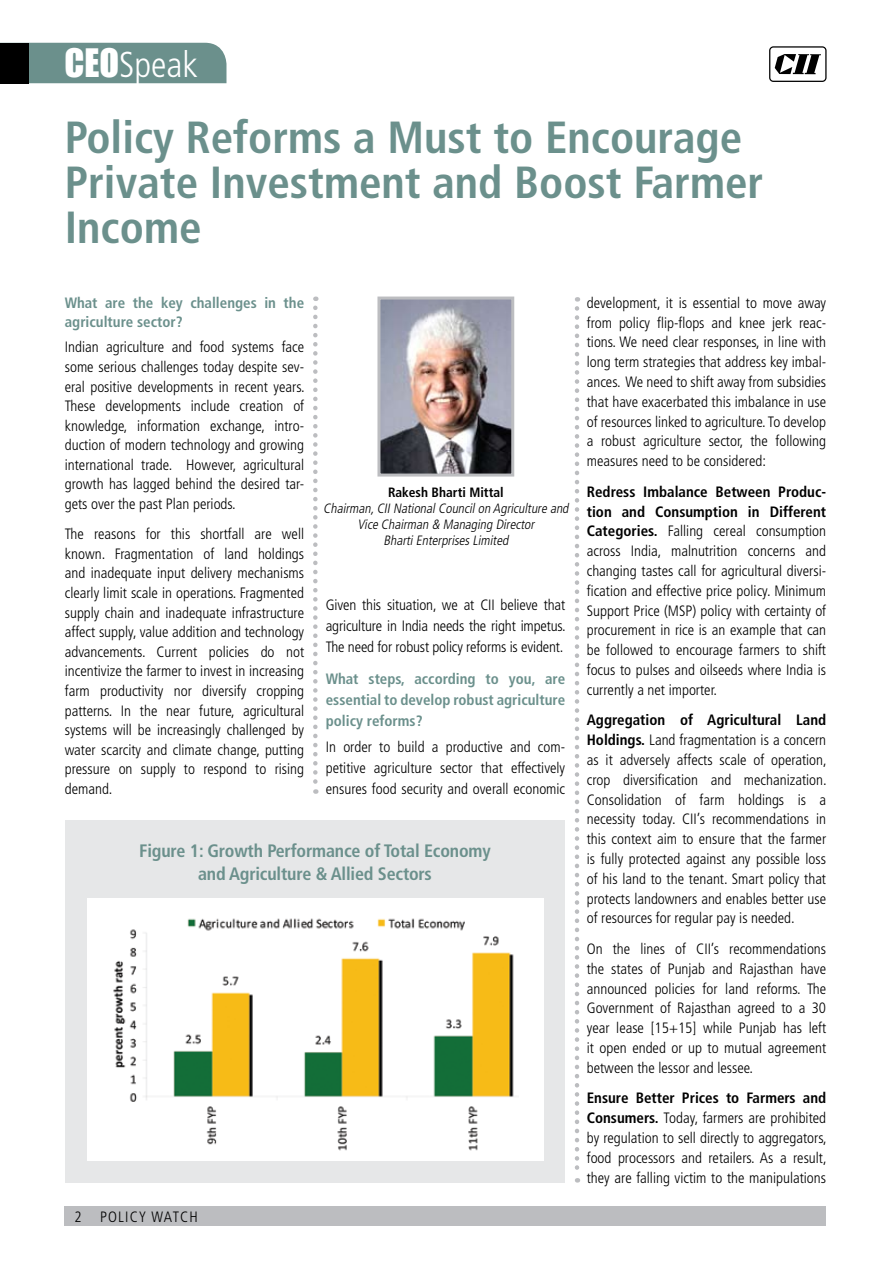
<style>
.page{position:relative;width:891px;height:1269px;background:#fff}
.page>*{position:absolute;margin:0;border:0;box-sizing:border-box;transform-origin:0 0}
.t1{font:700 condensed 45px/45px "Frutiger";color:#6b908c}
.t2{font:300 condensed 36px "Frutiger";color:#fff}
.t3{font:700 condensed 18px/22.5px "Frutiger";letter-spacing:-.01em;color:#6b908c;text-align:center}
.t4{font:300 condensed 15px/19.8px "Frutiger";color:#000;text-align:justify}
.t5{font:700 condensed 15px/21px "Frutiger";color:#6b908c}
.t6{font:300 condensed 15px "Frutiger";letter-spacing:.075em;color:#000}
.t7{font:italic 300 condensed 13.5px/16.2px "Frutiger";color:#000;text-align:center}
.t8{font:700 condensed 13.5px "Frutiger";color:#000}
.s1{font-family:"Impact";font-weight:400;font-stretch:normal}
.s2{font-weight:700}
</style>
<div class="page">
<div style="left:64px;top:1207px;width:762px;height:19px;background:#bcbdc0"></div>
<svg style="left:769px;top:46px;width:58px;height:36px"></svg>
<div style="left:65px;top:820px;width:500px;height:363px;background:#e6e7e8"></div>
<div style="left:28px;top:43px;width:198px;height:40px;background:#6b908c"></div>
<div style="left:0;top:43px;width:28px;height:40px;background:#000"></div>
<img style="left:381px;top:301px;width:129px;height:172px">
<div style="left:377px;top:297px;width:137px;height:180px;border:3px solid #bcbdc0"></div>
<svg style="left:575px;top:308px;width:4px;height:875px"></svg>
<svg style="left:313px;top:308px;width:5px;height:486px"></svg>
<div style="left:87px;top:898px;width:457px;height:263px;background:#fff"></div>
<img style="left:113px;top:918px;width:401px;height:233px">
<h2 class="t2" style="left:65px;top:44px;width:135px"><span class="s1">CEO</span>Speak</h2>
<h1 class="t1" style="left:65px;top:115px;width:700px">Policy Reforms a Must to Encourage<br>Private Investment and Boost Farmer<br>Income</h1>
<p class="t5" style="left:65px;top:293px;width:241px;line-height:19.5px">What are the key challenges in the agriculture sector?</p>
<p class="t4" style="left:65px;top:338px;width:241px">I ndian agriculture and food systems face some serious challenges today despite sev&shy;eral positive developments in recent years.<br>These developments include creation of knowledge, information exchange, intro&shy;duction of modern technology and growing international trade. H owever, agricultural growth has lagged behind the desired tar&shy;gets over the past Plan periods.</p>
<p class="t4" style="left:65px;top:525px;width:241px">The reasons for this shortfall are well known. Fragmentation of land holdings and inadequate input delivery mechanisms clearly limit scale in operations. Fragmented supply chain and inadequate infrastructure affect supply, value addition and technology advancements. Current policies do not incentivize the farmer to invest in increasing farm productivity nor diversify cropping patterns. I n the near future, agricultural systems will be increasingly challenged by water scarcity and climate change, putting pressure on supply to respond to rising demand.</p>
<p class="t8" style="left:388px;top:484px;width:117px">Rakesh Bharti Mittal</p>
<p class="t7" style="left:323px;top:500px;width:250px">Chairman,CII NationalCouncilon Agriculture and<br>Vice Chairman &amp; Managing Director<br>BhartiEnterprisesLimited</p>
<p class="t4" style="left:326px;top:595px;width:241px;line-height:21px">Given this situation, we at CII believe that agriculture in I ndia needs the right impetus.<br>The need for robust policy reforms is evident.</p>
<p class="t5" style="left:326px;top:668px;width:241px;text-align:justify">What steps, according to you, are essential to develop robust agriculture policy reforms?</p>
<p class="t4" style="left:326px;top:736px;width:241px;line-height:21px">I n order to build a productive and com&shy;petitive agriculture sector that effectively ensures food security and overall economic</p>
<p class="t3" style="left:139px;top:840px;width:353px">Figure 1: Growth Performance of Total Economy and Agriculture &amp; Allied Sectors</p>
<p class="t6" style="left:75px;top:1208px;width:125px">2 policy watch</p>
<p class="t4" style="left:587px;top:293px;width:241px">development, it is essential to move away from policy flip-flops and knee jerk reac&shy;tions. We need clear responses, in line with long term strategies that address key imbal&shy;ances. We need to shift away from subsidies that have exacerbated this imbalance in use of resources linked to agriculture. To develop a robust agriculture sector, the following measures need to be considered:</p>
<p class="t4" style="left:587px;top:482px;width:241px"><span class="s2">Redress Imbalance Between Produc&shy;tion and Consumption in Different Categories.</span> Falling cereal consumption across I ndia, malnutrition concerns and changing tastes call for agricultural diversi&shy;fication and effective price policy. Minimum Support Price (MSP) policy with certainty of procurement in rice is an example that can be followed to encourage farmers to shift focus to pulses and oilseeds where I ndia is currently a net importer.</p>
<p class="t4" style="left:587px;top:711px;width:241px"><span class="s2">Aggregation of Agricultural Land Holdings.</span> Land fragmentation is a concern as it adversely affects scale of operation, crop diversification and mechanization.<br>Consolidation of farm holdings is a necessity today. CII ’s recommendations in this context aim to ensure that the farmer is fully protected against any possible loss of his land to the tenant. Smart policy that protects landowners and enables better use of resources for regular pay is needed.</p>
<p class="t4" style="left:587px;top:939px;width:241px">On the lines of CII ’s recommendations the states of Punjab and Rajasthan have announced policies for land reforms. The Government of Rajasthan agreed to a 30 year lease [15+15] while Punjab has left it open ended or up to mutual agreement between the lessor and lessee.</p>
<p class="t4" style="left:587px;top:1089px;width:241px"><span class="s2">Ensure Better Prices to Farmers and Consumers.</span> Today, farmers are prohibited by regulation to sell directly to aggregators, food processors and retailers. As a result, they are falling victim to the manipulations</p>
</div>
